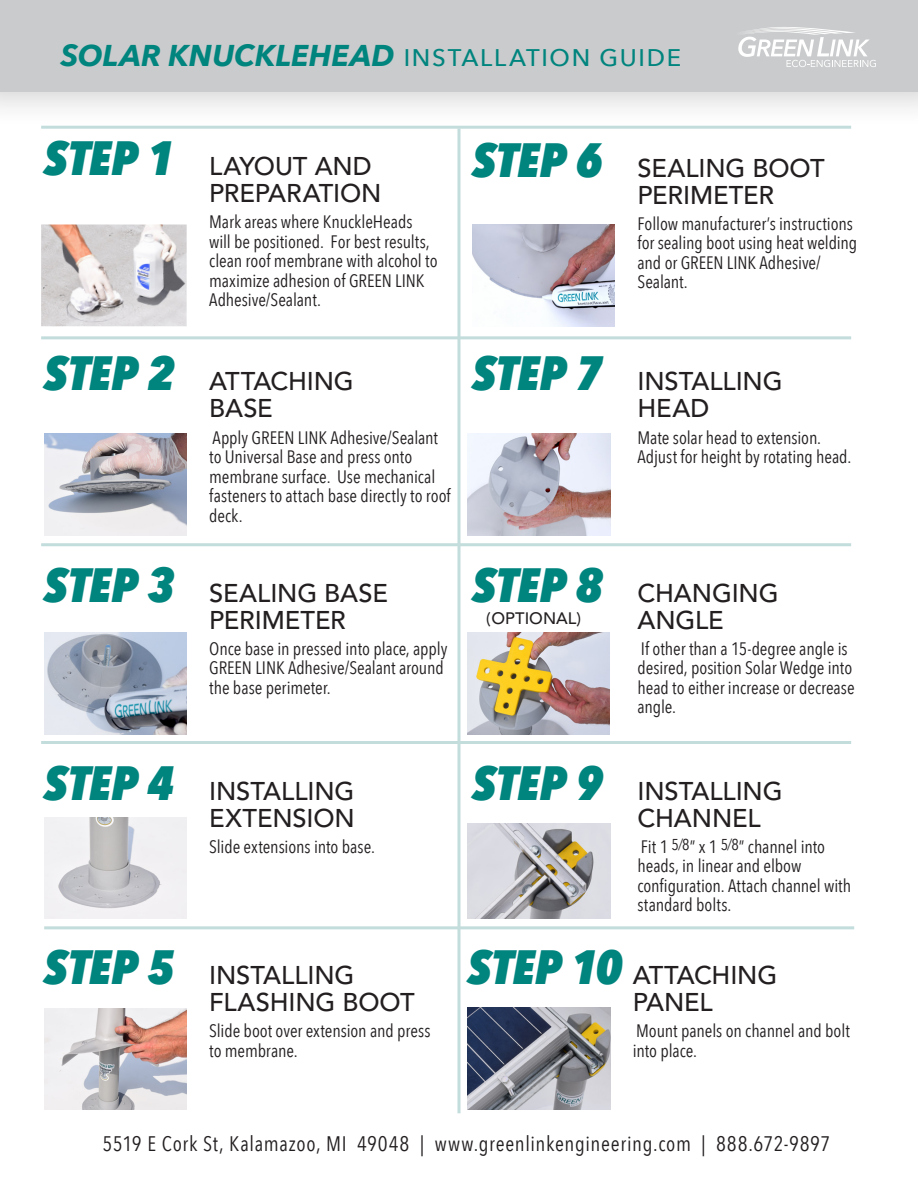
<style>
.page{position:relative;width:918px;height:1188px;background:#fff}
.page>*{position:absolute;margin:0;border:0;box-sizing:border-box;transform-origin:0 0}
.Paragraph_10_Frutige{font:500 25.5px/27px "Avenir";letter-spacing:-.005em;color:#231f20}
.Paragraph_10_Frutige-2{font:500 24px "Avenir Next";letter-spacing:.07em;color:#00847e}
.Paragraph_10_Frutige-3{font:21px "Avenir Next Condensed";letter-spacing:.03em;color:#231f20}
.Paragraph_10_Frutige-4{font:18px/19.5px "Avenir Next Condensed";letter-spacing:-.005em;color:#231f20}
.Paragraph_10_Frutige-5{font:500 16.5px "Avenir";color:#231f20}
.s1{font-weight:700;font-style:italic;font-size:30px}
.s2{font-family:"Avenir Next Condensed";font-weight:800;font-style:italic;font-size:48px;color:#00847e}
</style>
<div class="page">
<div style="left:0;top:0;width:918px;height:129px;background:#231f20;opacity:.2"></div>
<div style="left:0;top:0;width:918px;height:92px;background:#cacbcc"></div>
<svg style="left:738px;top:27px;width:138px;height:40px"></svg>
<img style="left:468px;top:632px;width:142px;height:102px">
<hr style="left:41px;top:126px;width:810px;height:3px;background:#c3dcdc">
<hr style="left:41px;top:336px;width:810px;height:3px;background:#c3dcdc">
<hr style="left:41px;top:543px;width:810px;height:3px;background:#c3dcdc">
<hr style="left:41px;top:741px;width:810px;height:3px;background:#c3dcdc">
<hr style="left:44px;top:926px;width:810px;height:3px;background:#c3dcdc">
<hr style="left:457px;top:129px;width:3px;height:984px;background:#c3dcdc">
<img style="left:468px;top:824px;width:142px;height:95px">
<img style="left:468px;top:1008px;width:142px;height:102px">
<img style="left:44px;top:818px;width:143px;height:100px">
<img style="left:41px;top:225px;width:146px;height:101px">
<img style="left:44px;top:632px;width:143px;height:102px">
<img style="left:44px;top:1009px;width:143px;height:101px">
<img style="left:472px;top:225px;width:143px;height:101px">
<img style="left:468px;top:433px;width:142px;height:102px">
<img style="left:44px;top:433px;width:143px;height:102px">
<p class="Paragraph_10_Frutige-2" style="left:61px;top:37px;width:622px"><span class="s1">SOLAR KNUCKLEHEAD</span> INSTALLATION GUIDE</p>
<p class="Paragraph_10_Frutige" style="left:209px;top:154px;width:174px;text-indent:-165px"><span class="s2">STEP 1</span> LAYOUT AND<br>PREPARATION</p>
<p class="Paragraph_10_Frutige-4" style="left:209px;top:212px;width:230px">Mark areas where KnuckleHeads will be positioned. For best results, clean roof membrane with alcohol to maximize adhesion of GREEN LINK<br>Adhesive/Sealant.</p>
<p class="Paragraph_10_Frutige" style="left:638px;top:155px;width:189px;text-indent:-165px"><span class="s2">STEP 6</span> SEALING BOOT<br>PERIMETER</p>
<p class="Paragraph_10_Frutige-4" style="left:638px;top:213px;width:221px">Follow manufacturer’s instructions for sealing boot using heat welding and or GREEN LINK Adhesive/<br>Sealant.</p>
<p class="Paragraph_10_Frutige" style="left:209px;top:369px;width:146px;text-indent:-165px"><span class="s2">STEP 2</span> ATTACHING<br>BASE</p>
<p class="Paragraph_10_Frutige-4" style="left:209px;top:427px;width:243px">Apply GREEN LINK Adhesive/Sealant to Universal Base and press onto membrane surface. Use mechanical fasteners to attach base directly to roof deck.</p>
<p class="Paragraph_10_Frutige" style="left:209px;top:580px;width:180px;text-indent:-165px"><span class="s2">STEP 3</span> SEALING BASE<br>PERIMETER</p>
<p class="Paragraph_10_Frutige-4" style="left:209px;top:638px;width:240px">Once base in pressed into place, apply<br>GREEN LINK Adhesive/Sealant around the base perimeter.</p>
<p class="Paragraph_10_Frutige" style="left:638px;top:369px;width:147px;text-indent:-165px"><span class="s2">STEP 7</span> INSTALLING<br>HEAD</p>
<p class="Paragraph_10_Frutige-4" style="left:638px;top:427px;width:215px">Mate solar head to extension.<br>Adjust for height by rotating head.</p>
<p class="Paragraph_10_Frutige" style="left:472px;top:580px;width:308px"><span class="s2">STEP 8</span> CHANGING</p>
<p class="Paragraph_10_Frutige-5" style="left:486px;top:609px;width:96px">(OPTIONAL)</p>
<p class="Paragraph_10_Frutige" style="left:638px;top:607px;width:88px">ANGLE</p>
<p class="Paragraph_10_Frutige-4" style="left:638px;top:638px;width:219px">If other than a 15-degree angle is desired, position Solar Wedge into head to either increase or decrease angle.</p>
<p class="Paragraph_10_Frutige" style="left:44px;top:778px;width:312px;text-align:right"><span class="s2">STEP 4</span> INSTALLING<br>EXTENSION</p>
<p class="Paragraph_10_Frutige-4" style="left:209px;top:836px;width:167px">Slide extensions into base.</p>
<p class="Paragraph_10_Frutige" style="left:209px;top:962px;width:207px;text-indent:-165px"><span class="s2">STEP 5</span> INSTALLING<br>FLASHING BOOT</p>
<p class="Paragraph_10_Frutige-4" style="left:209px;top:1020px;width:223px">Slide boot over extension and press to membrane.</p>
<p class="Paragraph_10_Frutige" style="left:638px;top:778px;width:147px;text-indent:-165px"><span class="s2">STEP 9</span> INSTALLING<br>CHANNEL</p>
<p class="Paragraph_10_Frutige-4" style="left:638px;top:836px;width:215px">Fit 1 <sup>5/8</sup>” x 1 <sup>5/8</sup>” channel into heads, in linear and elbow configuration. Attach channel with standard bolts.</p>
<p class="Paragraph_10_Frutige" style="left:633px;top:962px;width:146px;text-indent:-165px"><span class="s2">STEP 10</span> ATTACHING<br>PANEL</p>
<p class="Paragraph_10_Frutige-4" style="left:633px;top:1020px;width:219px">Mount panels on channel and bolt into place.</p>
<p class="Paragraph_10_Frutige-3" style="left:102px;top:1125px;width:730px">5519 E Cork St, Kalamazoo, MI 49048 | www.greenlinkengineering.com | 888.672-9897</p>
</div>
